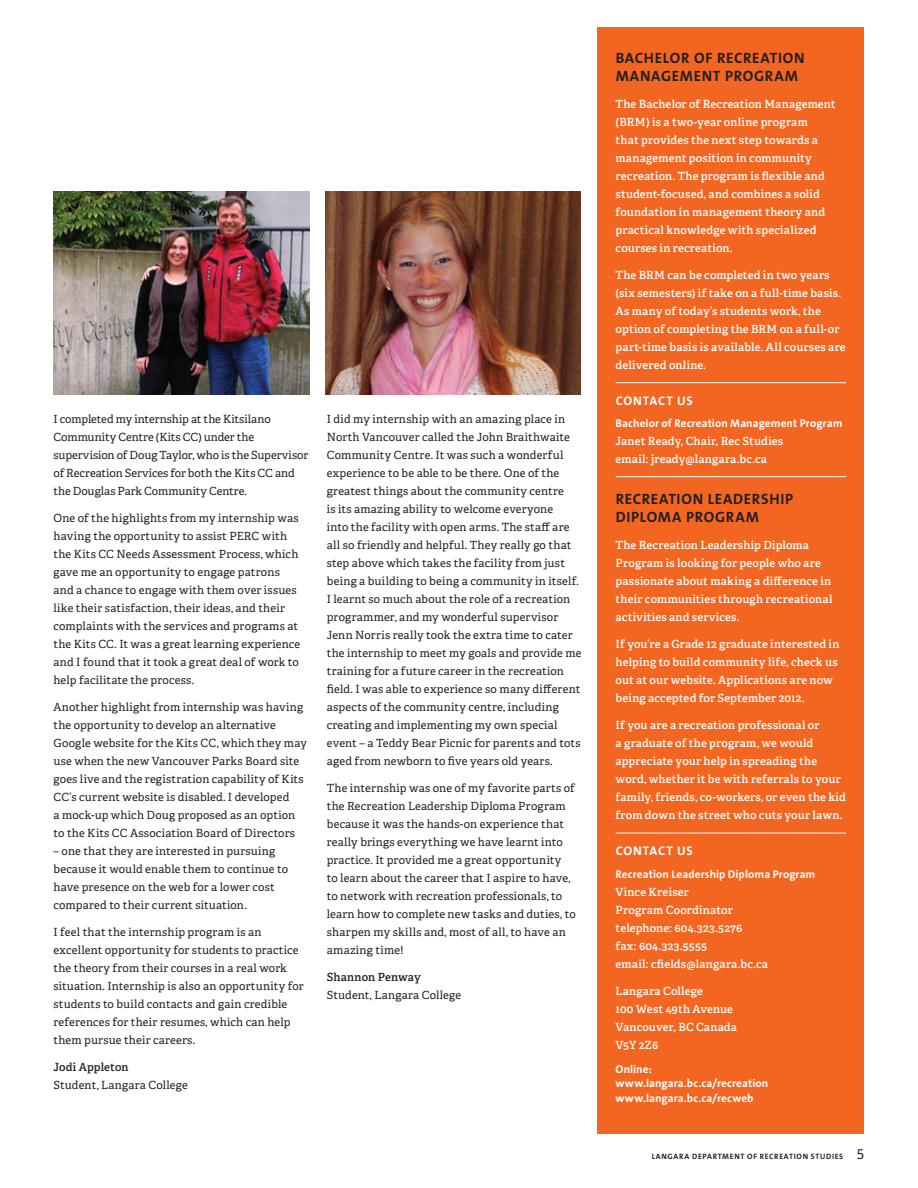
<style>
.page{position:relative;width:918px;height:1188px;background:#fff}
.page>*{position:absolute;margin:0;border:0;box-sizing:border-box;transform-origin:0 0}
.t1{font:700 15px/18px "The Sans Os F";letter-spacing:.045em;color:#231f20}
.t2{font:700 12.6px "The Sans Os F";letter-spacing:.075em;color:#fff}
.t3{font:11.25px/18px "Adelle";letter-spacing:.015em;color:#231f20}
.t4{font:600 11.25px/18px "Adelle";letter-spacing:.015em;color:#fff}
.t5{font:11.25px/18px "Adelle";letter-spacing:-.005em;color:#231f20}
.t6{font:700 11.25px/15px "The Sans Os F";letter-spacing:.01em;color:#fff}
.t7{font:600 11.25px "Adelle";letter-spacing:.005em;color:#231f20}
.t8{font:700 7.8px "The Sans Os F";letter-spacing:.09em;color:#231f20}
.s1{font-family:"Adelle";font-weight:400;font-size:13.5px}
</style>
<div class="page">
<div style="left:598px;top:27px;width:266px;height:1107px;background:#f36621"></div>
<img style="left:54px;top:192px;width:255px;height:203px">
<img style="left:325px;top:192px;width:256px;height:203px">
<hr style="left:616px;top:833px;width:230px;height:1px;background:#fff">
<hr style="left:616px;top:382px;width:230px;height:1px;background:#fff">
<hr style="left:616px;top:476px;width:230px;height:1px;background:#fff">
<p class="t5" style="left:54px;top:410px;width:256px">I completed my internship at the Kitsilano Community Centre (Kits CC) under the supervision of Doug Taylor, who is the Supervisor of Recreation Services for both the Kits CC and the Douglas Park Community Centre.</p>
<p class="t3" style="left:54px;top:509px;width:248px">One of the highlights from my internship was having the opportunity to assist PERC with the Kits CC Needs Assessment Process, which gave me an opportunity to engage patrons and a chance to engage with them over issues like their satisfaction, their ideas, and their complaints with the services and programs at the Kits CC. It was a great learning experience and I found that it took a great deal of work to help facilitate the process.</p>
<p class="t3" style="left:54px;top:698px;width:255px">Another highlight from internship was having the opportunity to develop an alternative Google website for the Kits CC, which they may use when the new Vancouver Parks Board site goes live and the registration capability of Kits CC’s current website is disabled. I developed<br>a mock-up which Doug proposed as an option to the Kits CC Association Board of Directors</p>
<p class="t3" style="left:54px;top:842px;width:236px">– one that they are interested in pursuing because it would enable them to continue to have presence on the web for a lower cost compared to their current situation.</p>
<p class="t3" style="left:54px;top:923px;width:252px">I feel that the internship program is an excellent opportunity for students to practice the theory from their courses in a real work situation. Internship is also an opportunity for students to build contacts and gain credible references for their resumes, which can help them pursue their careers.</p>
<p class="t7" style="left:54px;top:1060px;width:77px">Jodi Appleton</p>
<p class="t3" style="left:54px;top:1076px;width:136px">Student, Langara College</p>
<p class="t3" style="left:327px;top:410px;width:256px">I did my internship with an amazing place in North Vancouver called the John Braithwaite Community Centre. It was such a wonderful experience to be able to be there. One of the greatest things about the community centre<br>is its amazing ability to welcome everyone<br>into the facility with open arms. The staff are all so friendly and helpful. They really go that step above which takes the facility from just being a building to being a community in itself.<br>I learnt so much about the role of a recreation programmer, and my wonderful supervisor Jenn Norris really took the extra time to cater the internship to meet my goals and provide me training for a future career in the recreation field. I was able to experience so many different aspects of the community centre, including creating and implementing my own special event – a Teddy Bear Picnic for parents and tots aged from newborn to five years old years.</p>
<p class="t3" style="left:327px;top:779px;width:250px">The internship was one of my favorite parts of the Recreation Leadership Diploma Program because it was the hands-on experience that really brings everything we have learnt into practice. It provided me a great opportunity<br>to learn about the career that I aspire to have, to network with recreation professionals, to learn how to complete new tasks and duties, to sharpen my skills and, most of all, to have an amazing time!</p>
<p class="t7" style="left:327px;top:970px;width:96px">Shannon Penway</p>
<p class="t3" style="left:327px;top:986px;width:136px">Student, Langara College</p>
<h1 class="t1" style="left:616px;top:49px;width:190px">BACHELOR OF RECREATION<br>MANAGEMENT PROGRAM</h1>
<p class="t4" style="left:616px;top:95px;width:222px">The Bachelor of Recreation Management (BRM) is a two-year online program<br>that provides the next step towards a management position in community recreation. The program is flexible and student-focused, and combines a solid foundation in management theory and practical knowledge with specialized courses in recreation.</p>
<p class="t4" style="left:616px;top:266px;width:232px">The BRM can be completed in two years (six semesters) if take on a full-time basis.<br>As many of today’s students work, the option of completing the BRM on a full-or part-time basis is available. All courses are delivered online.</p>
<p class="t2" style="left:616px;top:393px;width:79px">CONTACT US</p>
<p class="t6" style="left:616px;top:416px;width:228px">BACHELOR OF RECREATION MANAGEMENT PROGRAM</p>
<p class="t4" style="left:616px;top:432px;width:169px">Janet Ready, Chair, Rec Studies email: jready@langara.bc.ca</p>
<h1 class="t1" style="left:616px;top:490px;width:179px">RECREATION LEADERSHIP<br>DIPLOMA PROGRAM</h1>
<p class="t4" style="left:616px;top:536px;width:218px">The Recreation Leadership Diploma Program is looking for people who are passionate about making a difference in their communities through recreational activities and services.</p>
<p class="t4" style="left:616px;top:635px;width:225px">If you’re a Grade 12 graduate interested in helping to build community life, check us out at our website. Applications are now being accepted for September 2012.</p>
<p class="t4" style="left:616px;top:716px;width:232px">If you are a recreation professional or<br>a graduate of the program, we would appreciate your help in spreading the word, whether it be with referrals to your family, friends, co-workers, or even the kid from down the street who cuts your lawn.</p>
<p class="t2" style="left:616px;top:843px;width:79px">CONTACT US</p>
<p class="t6" style="left:616px;top:866px;width:201px">RECREATION LEADERSHIP DIPLOMA PROGRAM</p>
<p class="t4" style="left:616px;top:883px;width:154px">Vince Kreiser<br>Program Coordinator telephone: 604.323.5276<br>fax: 604.323.5555<br>email: cfields@langara.bc.ca</p>
<p class="t4" style="left:616px;top:982px;width:123px">Langara College<br>100 West 49th Avenue<br>Vancouver, BC Canada<br>V5Y 2Z6</p>
<p class="t6" style="left:616px;top:1061px;width:154px">ONLINE:<br>WWW.LANGARA.BC.CA/RECREATION<br>WWW.LANGARA.BC.CA/RECWEB</p>
<p class="t8" style="left:652px;top:1152px;width:214px">LANGARA DEPARTMENT OF RECREATION STUDIES <span class="s1">5</span></p>
<p class="t8" style="left:700px;top:1152px;width:138px"><span class="s1">4</span> RECREATION@LANGARA.BC.CA</p>
</div>
